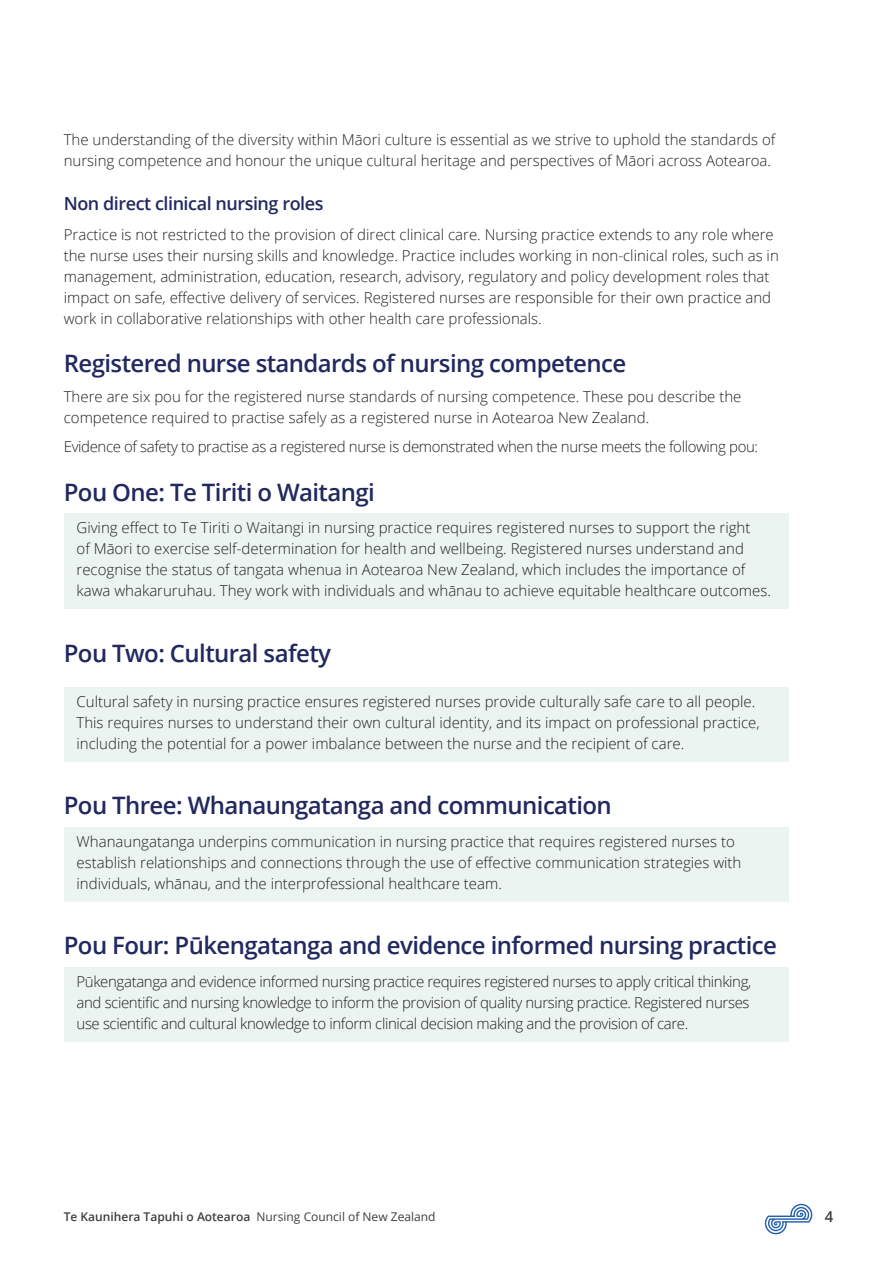
<style>
.page{position:relative;width:893px;height:1263px;background:#fff}
.page>*{position:absolute;margin:0;border:0;box-sizing:border-box;transform-origin:0 0}
.Subber{font:600 24px "Open Sans";letter-spacing:-.025em;color:#21295f}
.SS{font:600 18px "Open Sans";letter-spacing:-.025em;color:#21295f}
.text{font:300 15px/21px "Open Sans";color:#231f20}
.text-2{font:300 15px/21px "Open Sans";letter-spacing:-.025em;color:#231f20}
.t1{font:600 15px "Open Sans";color:#3e3e3f}
.t2{font:600 12px "Open Sans";color:#3e3e3f}
.s1{font-weight:400}
</style>
<div class="page">
<div style="left:64px;top:513px;width:725px;height:96px;background:#ebf4f1"></div>
<div style="left:64px;top:687px;width:725px;height:75px;background:#ebf4f1"></div>
<div style="left:64px;top:827px;width:725px;height:75px;background:#ebf4f1"></div>
<div style="left:64px;top:967px;width:725px;height:75px;background:#ebf4f1"></div>
<svg style="left:765px;top:1204px;width:47px;height:30px"></svg>
<p class="text" style="left:64px;top:129px;width:713px">The understanding of the diversity within Māori culture is essential as we strive to uphold the standards of nursing competence and honour the unique cultural heritage and perspectives of Māori across Aotearoa.</p>
<p class="SS" style="left:64px;top:192px;width:261px">Non direct clinical nursing roles</p>
<p class="text" style="left:64px;top:224px;width:717px">Practice is not restricted to the provision of direct clinical care. Nursing practice extends to any role where the nurse uses their nursing skills and knowledge. Practice includes working in non-clinical roles, such as in management, administration, education, research, advisory, regulatory and policy development roles that impact on safe, effective delivery of services. Registered nurses are responsible for their own practice and work in collaborative relationships with other health care professionals.</p>
<p class="Subber" style="left:64px;top:347px;width:564px">Registered nurse standards of nursing competence</p>
<p class="text" style="left:64px;top:385px;width:679px">There are six pou for the registered nurse standards of nursing competence. These pou describe the competence required to practise safely as a registered nurse in Aotearoa New Zealand.</p>
<p class="text-2" style="left:64px;top:436px;width:696px">Evidence of safety to practise as a registered nurse is demonstrated when the nurse meets the following pou:</p>
<p class="Subber" style="left:64px;top:475px;width:313px">Pou One: Te Tiriti o Waitangi</p>
<p class="text" style="left:77px;top:517px;width:696px">Giving effect to Te Tiriti o Waitangi in nursing practice requires registered nurses to support the right<br>of Māori to exercise self-determination for health and wellbeing. Registered nurses understand and recognise the status of tangata whenua in Aotearoa New Zealand, which includes the importance of kawa whakaruruhau. They work with individuals and whānau to achieve equitable healthcare outcomes.</p>
<p class="Subber" style="left:64px;top:636px;width:269px">Pou Two: Cultural safety</p>
<p class="text" style="left:77px;top:691px;width:685px">Cultural safety in nursing practice ensures registered nurses provide culturally safe care to all people.<br>This requires nurses to understand their own cultural identity, and its impact on professional practice, including the potential for a power imbalance between the nurse and the recipient of care.</p>
<p class="Subber" style="left:64px;top:789px;width:550px">Pou Three: Whanaungatanga and communication</p>
<p class="text" style="left:77px;top:831px;width:666px">Whanaungatanga underpins communication in nursing practice that requires registered nurses to establish relationships and connections through the use of effective communication strategies with individuals, whānau, and the interprofessional healthcare team.</p>
<p class="Subber" style="left:64px;top:929px;width:715px">Pou Four: Pūkengatanga and evidence informed nursing practice</p>
<p class="text-2" style="left:77px;top:971px;width:676px">Pūkengatanga and evidence informed nursing practice requires registered nurses to apply critical thinking, and scientific and nursing knowledge to inform the provision of quality nursing practice. Registered nurses use scientific and cultural knowledge to inform clinical decision making and the provision of care.</p>
<p class="t2" style="left:64px;top:1209px;width:373px">Te Kaunihera Tapuhi o Aotearoa <span class="s1">Nursing Council of New Zealand</span></p>
<p class="t1" style="left:825px;top:1206px;width:10px">4</p>
</div>
